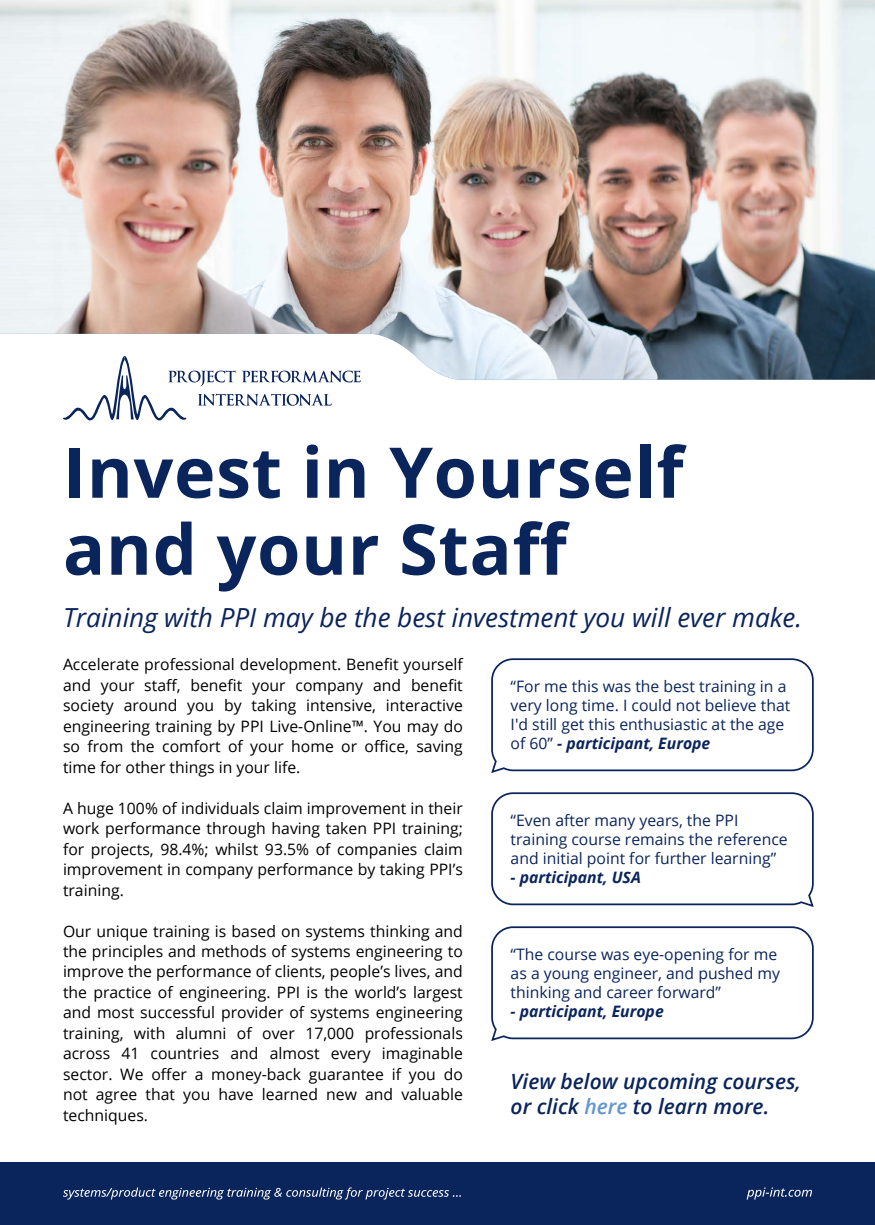
<style>
.page{position:relative;width:875px;height:1225px;background:#fff}
.page>*{position:absolute;margin:0;border:0;box-sizing:border-box;transform-origin:0 0}
.t1{font:700 70px/77px "Open Sans";letter-spacing:.01em;color:#0a245c}
.t2{font:italic 26.25px "Open Sans";letter-spacing:-.005em;color:#0a245c}
.t3{font:italic 600 21px/25.2px "Open Sans";color:#0a245c}
.t4{font:15.75px/20.5px "Open Sans";color:#000;text-align:justify}
.t5{font:15.75px/18.9px "Open Sans";color:#0a245c}
.t6{font:italic 700 15.75px "Open Sans";color:#0a245c}
.s1{font-weight:700;font-style:italic}
.s2{color:#6196d0}
</style>
<div class="page">
<div style="left:0;top:1162px;width:875px;height:63px;background:#0a245c"></div>
<svg style="left:63px;top:1187px;width:398px;height:13px"></svg>
<svg style="left:747px;top:1187px;width:65px;height:13px"></svg>
<img style="left:0;top:0;width:875px;height:380px">
<svg style="left:62px;top:356px;width:299px;height:65px"></svg>
<svg style="left:491px;top:658px;width:323px;height:115px"></svg>
<svg style="left:491px;top:926px;width:323px;height:115px"></svg>
<svg style="left:491px;top:792px;width:323px;height:115px"></svg>
<h1 class="t1" style="left:63px;top:432px;width:622px">Invest in Yourself and your Staff</h1>
<h2 class="t2" style="left:63px;top:599px;width:741px">Training with PPI may be the best investment you will ever make.</h2>
<p class="t4" style="left:63px;top:654px;width:401px">Accelerate professional development. Benefit yourself and your staff, benefit your company and benefit society around you by taking intensive, interactive engineering training by PPI Live-Online™. You may do so from the comfort of your home or office, saving time for other things in your life.</p>
<p class="t4" style="left:63px;top:797px;width:401px">A huge 100% of individuals claim improvement in their work performance through having taken PPI training; for projects, 98.4%; whilst 93.5% of companies claim improvement in company performance by taking PPI’s training.</p>
<p class="t4" style="left:63px;top:920px;width:401px">Our unique training is based on systems thinking and the principles and methods of systems engineering to improve the performance of clients, people’s lives, and the practice of engineering. PPI is the world’s largest and most successful provider of systems engineering training, with alumni of over 17,000 professionals across 41 countries and almost every imaginable sector. We offer a money-back guarantee if you do not agree that you have learned new and valuable techniques.</p>
<p class="t5" style="left:511px;top:676px;width:281px">“For me this was the best training in a very long time. I could not believe that I'd still get this enthusiastic at the age of 60” <span class="s1">- participant, Europe</span></p>
<p class="t5" style="left:511px;top:810px;width:279px">“Even after many years, the PPI training course remains the reference and initial point for further learning”</p>
<p class="t6" style="left:511px;top:866px;width:132px">- participant, USA</p>
<p class="t5" style="left:511px;top:944px;width:271px">“The course was eye-opening for me as a young engineer, and pushed my thinking and career forward”</p>
<p class="t6" style="left:511px;top:1000px;width:155px">- participant, Europe</p>
<h3 class="t3" style="left:511px;top:1068px;width:292px">View below upcoming courses, or click <span class="s2">here</span> to learn more.</h3>
</div>
